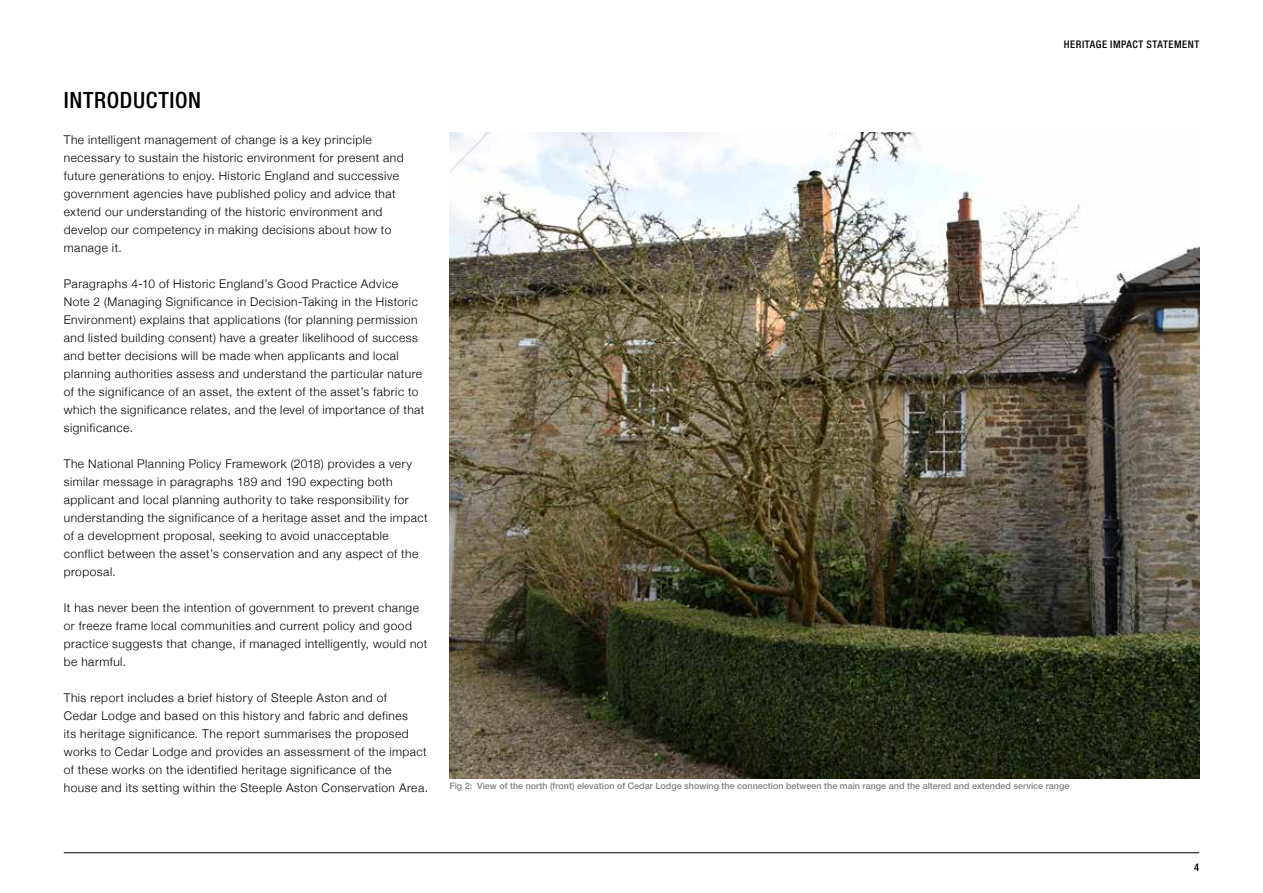
<style>
.page{position:relative;width:1263px;height:893px;background:#fff}
.page>*{position:absolute;margin:0;border:0;box-sizing:border-box;transform-origin:0 0}
.t1{font:500 condensed 22.5px "Helvetica Neue LT Std";letter-spacing:.03em;color:#000}
.t2{font:300 12px/18px "Helvetica Neue";letter-spacing:.04em;color:#000}
.t3{font:500 condensed 10.5px "Helvetica Neue LT Std";letter-spacing:.05em;color:#000}
.t4{font:500 9px "Helvetica Neue LT Std";color:#818080}
</style>
<div class="page">
<hr style="left:64px;top:852px;width:1135px;height:1px;background:#000">
<img style="left:449px;top:133px;width:750px;height:645px">
<h1 class="t1" style="left:64px;top:87px;width:139px">INTRODUCTION</h1>
<p class="t2" style="left:64px;top:130px;width:341px">The intelligent management of change is a key principle necessary to sustain the historic environment for present and future generations to enjoy. Historic England and successive government agencies have published policy and advice that extend our understanding of the historic environment and develop our competency in making decisions about how to manage it.</p>
<p class="t2" style="left:64px;top:274px;width:362px">Paragraphs 4-10 of Historic England’s Good Practice Advice Note 2 (Managing Significance in Decision-Taking in the Historic Environment) explains that applications (for planning permission and listed building consent) have a greater likelihood of success and better decisions will be made when applicants and local planning authorities assess and understand the particular nature of the significance of an asset, the extent of the asset’s fabric to which the significance relates, and the level of importance of that significance.</p>
<p class="t2" style="left:64px;top:454px;width:365px">The National Planning Policy Framework (2018) provides a very similar message in paragraphs 189 and 190 expecting both applicant and local planning authority to take responsibility for understanding the significance of a heritage asset and the impact of a development proposal, seeking to avoid unacceptable conflict between the asset’s conservation and any aspect of the proposal.</p>
<p class="t2" style="left:64px;top:598px;width:365px">It has never been the intention of government to prevent change or freeze frame local communities and current policy and good practice suggests that change, if managed intelligently, would not be harmful.</p>
<p class="t2" style="left:64px;top:688px;width:366px">This report includes a brief history of Steeple Aston and of<br>Cedar Lodge and based on this history and fabric and defines<br>its heritage significance. The report summarises the proposed works to Cedar Lodge and provides an assessment of the impact of these works on the identified heritage significance of the<br>house and its setting within the Steeple Aston Conservation Area.</p>
<p class="t3" style="left:1064px;top:38px;width:137px">HERITAGE IMPACT STATEMENT</p>
<p class="t4" style="left:449px;top:780px;width:622px">Fig 2: View of the north (front) elevation of Cedar Lodge showing the connection between the main range and the altered and extended service range</p>
<p class="t3" style="left:1194px;top:860px;width:7px">4</p>
</div>
